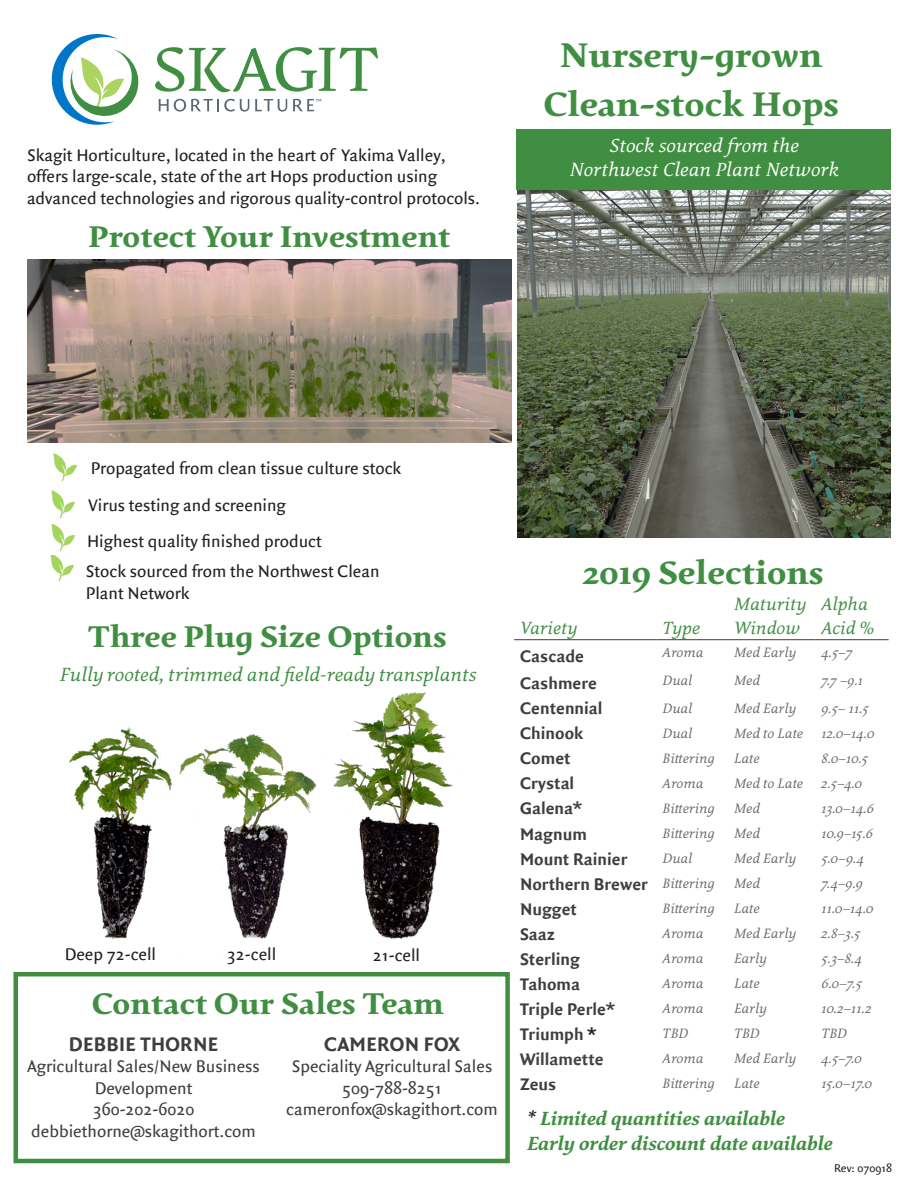
<style>
.page{position:relative;width:918px;height:1188px;background:#fff}
.page>*{position:absolute;margin:0;border:0;box-sizing:border-box;transform-origin:0 0}
.t1{font:700 37.5px "Pollen";color:#408e42}
.t2{font:700 36px "Pollen";color:#408e42}
.t3{font:700 33px "Pollen";color:#408e42}
.t4{font:italic 700 21px "Pollen";color:#408e42}
.t5{font:italic 21px "Pollen";color:#fff}
.t6{font:italic 21px "Pollen";color:#408e42}
.t7{font:700 21px "Quadraat Sans";letter-spacing:.015em;color:#3e3e3f}
.t8{font:italic 19.5px "Pollen";color:#408e42}
.t9{font:18px/21.6px "Quadraat Sans";color:#231f20}
.t10{font:18px/21.6px "Quadraat Sans";color:#3e3e3f;text-align:center}
.t11{font:700 18px "Quadraat Sans";color:#3e3e3f}
.t12{font:700 18px "Quadraat Sans";color:#414243}
.t13{font:italic 15px "Pollen";color:#6c6d70}
.t14{font:12px "Quadraat Sans";color:#231f20}
.s1{color:#231f20}
</style>
<div class="page">
<img style="left:69px;top:727px;width:103px;height:212px">
<img style="left:179px;top:734px;width:136px;height:222px">
<img style="left:324px;top:692px;width:129px;height:247px">
<svg style="left:51px;top:34px;width:88px;height:91px"></svg>
<svg style="left:159px;top:99px;width:90px;height:13px"></svg>
<svg style="left:255px;top:99px;width:32px;height:13px"></svg>
<svg style="left:293px;top:99px;width:28px;height:12px"></svg>
<svg style="left:155px;top:47px;width:223px;height:45px"></svg>
<img style="left:518px;top:187px;width:373px;height:351px">
<div style="left:516px;top:130px;width:374px;height:60px;background:#408e42"></div>
<hr style="left:514px;top:639px;width:143px;height:1px;background:#3e3e3f">
<hr style="left:657px;top:639px;width:71px;height:1px;background:#3e3e3f">
<hr style="left:728px;top:639px;width:87px;height:1px;background:#3e3e3f">
<hr style="left:815px;top:639px;width:74px;height:1px;background:#3e3e3f">
<img style="left:27px;top:259px;width:485px;height:184px">
<img style="left:53px;top:453px;width:25px;height:28px">
<img style="left:51px;top:490px;width:25px;height:28px">
<img style="left:50px;top:525px;width:26px;height:57px">
<div style="left:14px;top:972px;width:496px;height:191px;border:4px solid #408e42"></div>
<p class="t9" style="left:27px;top:144px;width:455px">Skagit Horticulture, located in the heart of Yakima Valley, offers large-scale, state of the art Hops production using advanced technologies and rigorous quality-control protocols.</p>
<p class="t3" style="left:88px;top:216px;width:364px">Protect Your Investment</p>
<p class="t1" style="left:560px;top:31px;width:264px">Nursery-grown</p>
<p class="t1" style="left:544px;top:80px;width:297px">Clean-stock Hops</p>
<p class="t5" style="left:610px;top:133px;width:191px">Stock sourced from the</p>
<p class="t5" style="left:570px;top:157px;width:272px">Northwest Clean Plant Network</p>
<p class="t9" style="left:91px;top:458px;width:312px">Propagated from clean tissue culture stock</p>
<p class="t9" style="left:89px;top:495px;width:199px">Virus testing and screening</p>
<p class="t9" style="left:87px;top:531px;width:236px">Highest quality finished product</p>
<p class="t9" style="left:86px;top:561px;width:295px">Stock sourced from the Northwest Clean<br>Plant Network</p>
<p class="t3" style="left:88px;top:615px;width:360px">Three Plug Size Options</p>
<p class="t6" style="left:60px;top:662px;width:419px">Fully rooted, trimmed and field-ready transplants</p>
<p class="t9" style="left:65px;top:944px;width:93px">Deep 72-cell</p>
<p class="t9" style="left:227px;top:944px;width:51px">32-cell</p>
<p class="t9" style="left:373px;top:945px;width:49px">21-cell</p>
<p class="t3" style="left:92px;top:983px;width:354px">Contact Our Sales Team</p>
<p class="t7" style="left:69px;top:1032px;width:151px">DEBBIE THORNE</p>
<p class="t10" style="left:27px;top:1056px;width:234px">Agricultural Sales/New Business<br>Development</p>
<p class="t10" style="left:93px;top:1099px;width:103px">360-202-6020</p>
<p class="t10" style="left:31px;top:1121px;width:226px">debbiethorne@skagithort.com</p>
<p class="t7" style="left:324px;top:1032px;width:137px">CAMERON FOX</p>
<p class="t10" style="left:292px;top:1056px;width:202px">Speciality Agricultural Sales</p>
<p class="t10" style="left:342px;top:1078px;width:101px">509-788-8251</p>
<p class="t10" style="left:286px;top:1099px;width:213px">cameronfox@skagithort.com</p>
<p class="t2" style="left:583px;top:550px;width:243px">2019 Selections</p>
<p class="t8" style="left:520px;top:616px;width:59px">Variety</p>
<p class="t8" style="left:663px;top:616px;width:39px">Type</p>
<p class="t8" style="left:734px;top:593px;width:74px">Maturity</p>
<p class="t8" style="left:734px;top:616px;width:68px">Window</p>
<p class="t8" style="left:821px;top:593px;width:48px">Alpha</p>
<p class="t8" style="left:821px;top:616px;width:55px">Acid %</p>
<p class="t11" style="left:520px;top:646px;width:66px">Cascade</p>
<p class="t13" style="left:663px;top:644px;width:42px">Aroma</p>
<p class="t13" style="left:734px;top:644px;width:64px">Med Early</p>
<p class="t13" style="left:821px;top:644px;width:33px">4.5–7</p>
<p class="t11" style="left:520px;top:673px;width:79px">Cashmere</p>
<p class="t13" style="left:663px;top:671px;width:32px">Dual</p>
<p class="t13" style="left:734px;top:671px;width:28px">Med</p>
<p class="t13" style="left:821px;top:671px;width:43px">7.7 –9.1</p>
<p class="t11" style="left:520px;top:698px;width:84px">Centennial</p>
<p class="t13" style="left:663px;top:699px;width:32px">Dual</p>
<p class="t13" style="left:734px;top:699px;width:64px">Med Early</p>
<p class="t13" style="left:821px;top:699px;width:49px">9.5– 11.5</p>
<p class="t11" style="left:520px;top:724px;width:65px">Chinook</p>
<p class="t13" style="left:663px;top:724px;width:32px">Dual</p>
<p class="t13" style="left:734px;top:724px;width:71px">Med to Late</p>
<p class="t13" style="left:821px;top:724px;width:55px">12.0–14.0</p>
<p class="t11" style="left:520px;top:749px;width:52px">Comet</p>
<p class="t13" style="left:663px;top:749px;width:54px">Bittering</p>
<p class="t13" style="left:734px;top:749px;width:28px">Late</p>
<p class="t13" style="left:821px;top:749px;width:48px">8.0–10.5</p>
<p class="t11" style="left:520px;top:774px;width:56px">Crystal</p>
<p class="t13" style="left:663px;top:774px;width:42px">Aroma</p>
<p class="t13" style="left:734px;top:774px;width:71px">Med to Late</p>
<p class="t13" style="left:821px;top:774px;width:43px">2.5–4.0</p>
<p class="t11" style="left:520px;top:799px;width:63px">Galena*</p>
<p class="t13" style="left:663px;top:799px;width:54px">Bittering</p>
<p class="t13" style="left:734px;top:799px;width:28px">Med</p>
<p class="t13" style="left:821px;top:799px;width:54px">13.0–14.6</p>
<p class="t11" style="left:520px;top:824px;width:68px">Magnum</p>
<p class="t13" style="left:663px;top:825px;width:54px">Bittering</p>
<p class="t13" style="left:734px;top:825px;width:28px">Med</p>
<p class="t13" style="left:821px;top:825px;width:54px">10.9–15.6</p>
<p class="t11" style="left:520px;top:849px;width:109px">Mount Rainier</p>
<p class="t13" style="left:663px;top:850px;width:32px">Dual</p>
<p class="t13" style="left:734px;top:850px;width:64px">Med Early</p>
<p class="t13" style="left:821px;top:850px;width:44px">5.0–9.4</p>
<p class="t11" style="left:520px;top:874px;width:130px">Northern Brewer</p>
<p class="t13" style="left:663px;top:875px;width:54px">Bittering</p>
<p class="t13" style="left:734px;top:875px;width:28px">Med</p>
<p class="t13" style="left:821px;top:875px;width:43px">7.4–9.9</p>
<p class="t11" style="left:520px;top:899px;width:58px">Nugget</p>
<p class="t13" style="left:663px;top:900px;width:54px">Bittering</p>
<p class="t13" style="left:734px;top:900px;width:28px">Late</p>
<p class="t13" style="left:821px;top:900px;width:54px">11.0–14.0</p>
<p class="t11" style="left:520px;top:924px;width:36px">Saaz</p>
<p class="t13" style="left:663px;top:925px;width:42px">Aroma</p>
<p class="t13" style="left:734px;top:925px;width:64px">Med Early</p>
<p class="t13" style="left:821px;top:925px;width:41px">2.8–3.5</p>
<p class="t11" style="left:520px;top:949px;width:61px">Sterling</p>
<p class="t13" style="left:663px;top:950px;width:42px">Aroma</p>
<p class="t13" style="left:734px;top:950px;width:35px">Early</p>
<p class="t13" style="left:821px;top:950px;width:43px">5.3–8.4</p>
<p class="t11" style="left:520px;top:974px;width:61px">Tahoma</p>
<p class="t13" style="left:663px;top:975px;width:42px">Aroma</p>
<p class="t13" style="left:734px;top:975px;width:28px">Late</p>
<p class="t13" style="left:821px;top:975px;width:42px">6.0–7.5</p>
<p class="t11" style="left:520px;top:999px;width:96px">Triple Perle*</p>
<p class="t13" style="left:663px;top:1000px;width:42px">Aroma</p>
<p class="t13" style="left:734px;top:1000px;width:35px">Early</p>
<p class="t13" style="left:821px;top:1000px;width:52px">10.2–11.2</p>
<p class="t11" style="left:520px;top:1024px;width:77px">Triumph <span class="s1">*</span></p>
<p class="t13" style="left:663px;top:1025px;width:27px">TBD</p>
<p class="t13" style="left:734px;top:1025px;width:27px">TBD</p>
<p class="t13" style="left:821px;top:1025px;width:27px">TBD</p>
<p class="t12" style="left:520px;top:1049px;width:85px">Willamette</p>
<p class="t13" style="left:663px;top:1050px;width:42px">Aroma</p>
<p class="t13" style="left:734px;top:1050px;width:64px">Med Early</p>
<p class="t13" style="left:821px;top:1050px;width:42px">4.5–7.0</p>
<p class="t11" style="left:520px;top:1074px;width:38px">Zeus</p>
<p class="t13" style="left:663px;top:1075px;width:54px">Bittering</p>
<p class="t13" style="left:734px;top:1075px;width:28px">Late</p>
<p class="t13" style="left:821px;top:1075px;width:53px">15.0–17.0</p>
<p class="t4" style="left:527px;top:1104px;width:260px"><span class="s1">*</span> Limited quantities available</p>
<p class="t4" style="left:527px;top:1129px;width:307px">Early order discount date available</p>
<p class="t14" style="left:834px;top:1161px;width:59px">Rev: 070918</p>
</div>
